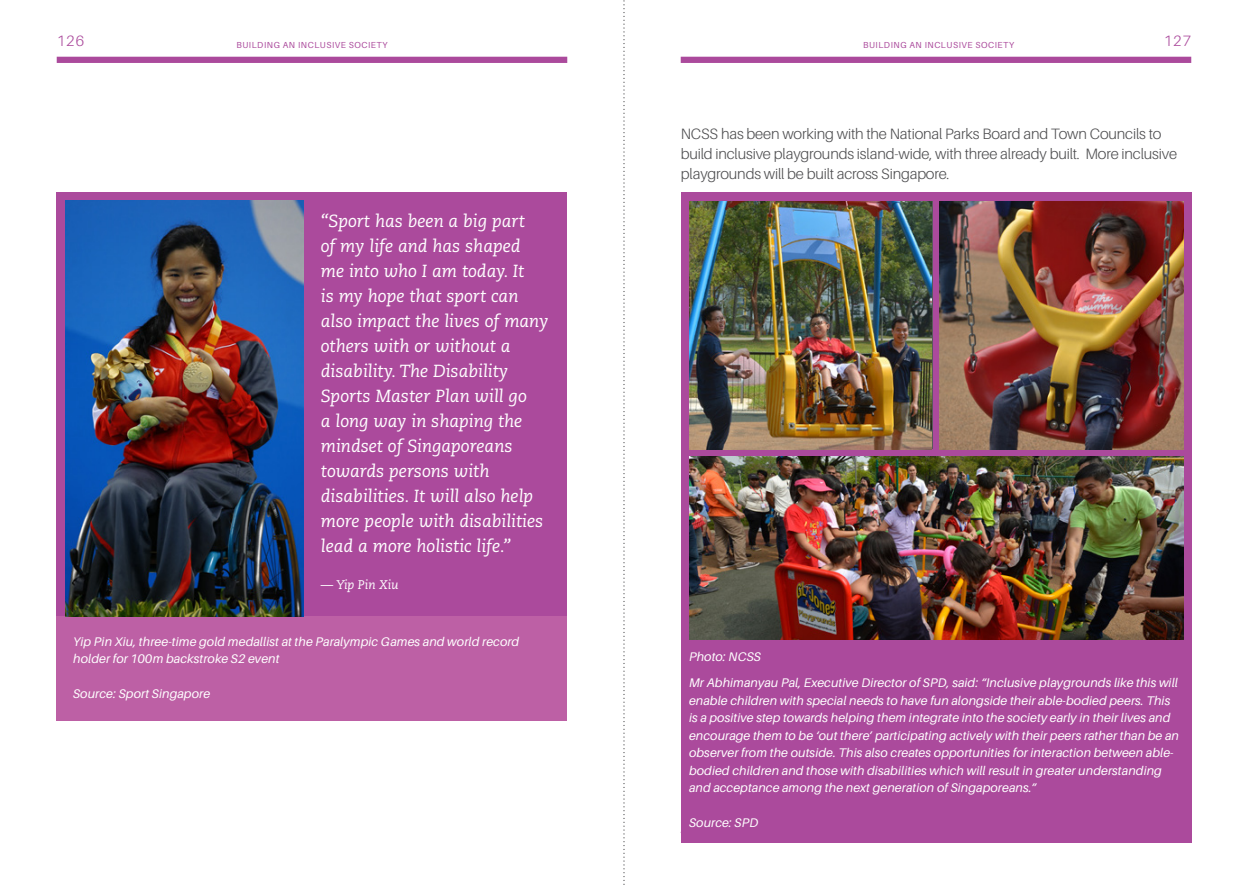
<style>
.page{position:relative;width:1248px;height:886px;background:#fff}
.page>*{position:absolute;margin:0;border:0;box-sizing:border-box;transform-origin:0 0}
.t1{font:italic 17.5px/25px "Caecilia LT Std";color:#fff}
.t2{font:300 15px/20px "Aileron";letter-spacing:-.01em;color:#4d4d4f}
.t3{font:300 15px "Aileron";letter-spacing:.075em;color:#ab4a9c}
.t4{font:italic 12.5px/17.5px "Aileron";letter-spacing:.01em;color:#fff}
.t5{font:italic 12.5px "Caecilia LT Std";color:#fff}
.t6{font:8.75px "Aileron";letter-spacing:.06em;color:#ab4a9c}
</style>
<div class="page">
<div style="left:57px;top:57px;width:510px;height:6px;background:#ab4a9c"></div>
<div style="left:680px;top:57px;width:511px;height:6px;background:#ab4a9c"></div>
<svg style="left:623px;top:0;width:2px;height:885px"></svg>
<div style="left:57px;top:193px;width:510px;height:527px;background:#ab4a9c"></div>
<div style="left:57px;top:616px;width:510px;height:104px;background:#bd60a5"></div>
<img style="left:65px;top:201px;width:238px;height:415px">
<div style="left:680px;top:193px;width:511px;height:649px;background:#ab4a9c"></div>
<img style="left:689px;top:201px;width:241px;height:248px">
<img style="left:939px;top:201px;width:243px;height:248px">
<img style="left:689px;top:457px;width:493px;height:183px">
<p class="t3" style="left:57px;top:33px;width:29px">126</p>
<p class="t6" style="left:236px;top:40px;width:153px">BUILDING AN INCLUSIVE SOCIETY</p>
<p class="t6" style="left:863px;top:40px;width:153px">BUILDING AN INCLUSIVE SOCIETY</p>
<p class="t3" style="left:1163px;top:33px;width:29px">127</p>
<p class="t1" style="left:321px;top:208px;width:229px">“Sport has been a big part<br>of my life and has shaped<br>me into who I am today. It<br>is my hope that sport can also impact the lives of many others with or without a disability. The Disability<br>Sports Master Plan will go<br>a long way in shaping the mindset of Singaporeans towards persons with disabilities. It will also help more people with disabilities lead a more holistic life.”</p>
<p class="t5" style="left:321px;top:578px;width:79px">— Yip Pin Xiu</p>
<p class="t4" style="left:73px;top:633px;width:447px">Yip Pin Xiu, three-time gold medallist at the Paralympic Games and world record holder for 100m backstroke S2 event</p>
<p class="t4" style="left:73px;top:685px;width:138px">Source: Sport Singapore</p>
<p class="t2" style="left:680px;top:124px;width:498px">NCSS has been working with the National Parks Board and Town Councils to build inclusive playgrounds island-wide, with three already built. More inclusive playgrounds will be built across Singapore.</p>
<p class="t4" style="left:689px;top:644px;width:490px;line-height:26.2px">Photo: NCSS<br>Mr Abhimanyau Pal, Executive Director of SPD, said: “Inclusive playgrounds like this will</p>
<p class="t4" style="left:689px;top:692px;width:491px">enable children with special needs to have fun alongside their able-bodied peers. This is a positive step towards helping them integrate into the society early in their lives and encourage them to be ‘out there’ participating actively with their peers rather than be an observer from the outside. This also creates opportunities for interaction between able&shy;bodied children and those with disabilities which will result in greater understanding and acceptance among the next generation of Singaporeans.”</p>
<p class="t4" style="left:689px;top:814px;width:71px">Source: SPD</p>
</div>
